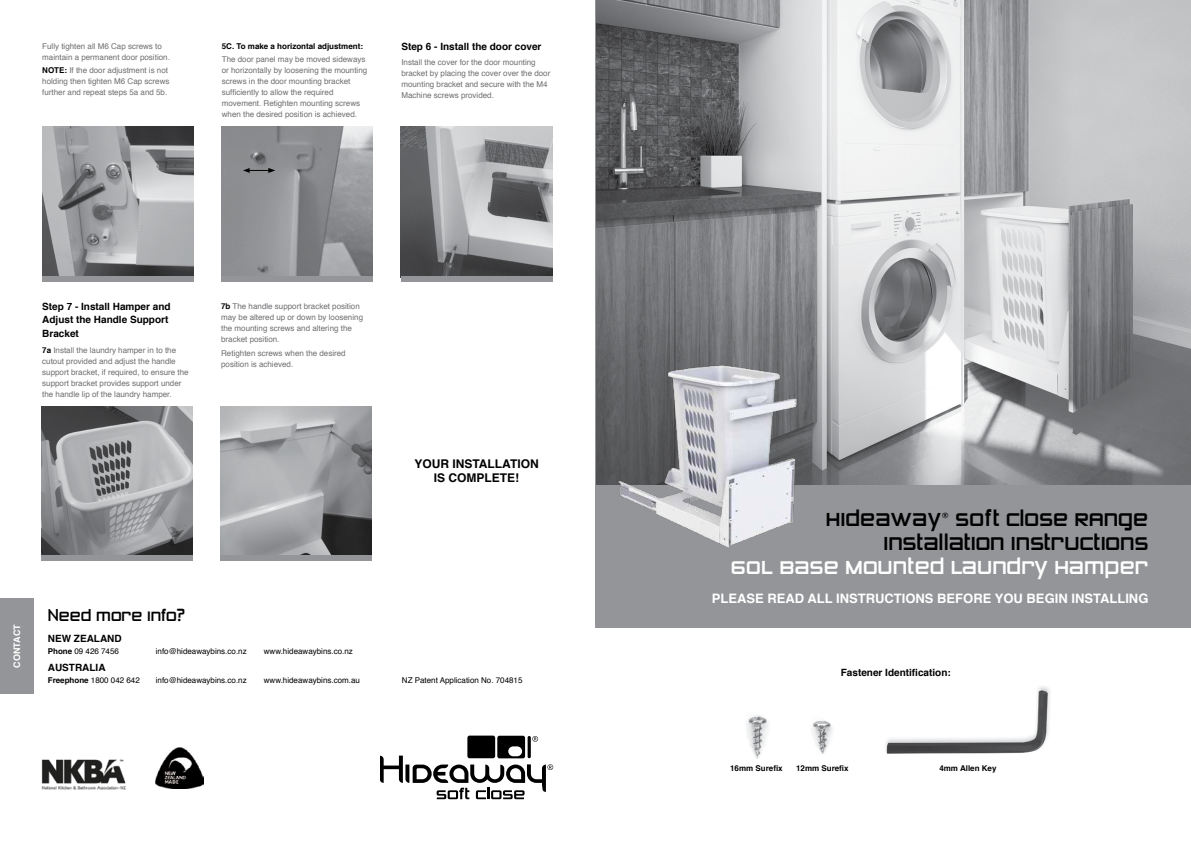
<style>
.page{position:relative;width:1191px;height:842px;background:#fff}
.page>*{position:absolute;margin:0;border:0;box-sizing:border-box;transform-origin:0 0}
.t1{font:22px/24px "Zeroes Two";color:#000;text-align:right}
.t2{font:22px "Zeroes Two";color:#fff}
.t3{font:16px "Zeroes Three";color:#000}
.t4{font:700 13px "Helvetica";color:#fff}
.t5{font:700 12px/14px "Helvetica";color:#000;text-align:center}
.t6{font:700 10px/13px "Helvetica";color:#000}
.t7{font:700 9px "Helvetica";color:#fff}
.t8{font:8px/11px "Helvetica";color:#6d6e71}
.t9{font:8px "Helvetica";color:#000}
.t10{font:700 8px "Helvetica";color:#000}
.s1{font-weight:700;color:#000}
.s2{font-weight:700}
</style>
<div class="page">
<div style="left:595px;top:0;width:596px;height:627px;background:#939598"></div>
<img style="left:886px;top:686px;width:164px;height:68px">
<img style="left:746px;top:715px;width:87px;height:44px">
<img style="left:596px;top:0;width:595px;height:485px">
<img style="left:603px;top:358px;width:209px;height:190px">
<img style="left:221px;top:127px;width:151px;height:149px">
<img style="left:401px;top:127px;width:151px;height:149px">
<img style="left:41px;top:406px;width:151px;height:150px">
<img style="left:221px;top:406px;width:151px;height:150px">
<img style="left:43px;top:127px;width:150px;height:149px">
<div style="left:221px;top:276px;width:151px;height:6px;background:#939598"></div>
<div style="left:401px;top:276px;width:151px;height:6px;background:#939598"></div>
<div style="left:41px;top:556px;width:151px;height:5px;background:#939598"></div>
<div style="left:221px;top:556px;width:151px;height:5px;background:#939598"></div>
<div style="left:42px;top:276px;width:151px;height:6px;background:#939598"></div>
<svg style="left:243px;top:168px;width:32px;height:5px"></svg>
<svg style="left:380px;top:736px;width:173px;height:63px"></svg>
<div style="left:0;top:598px;width:34px;height:96px;background:#939598"></div>
<img style="left:41px;top:759px;width:85px;height:31px">
<img style="left:156px;top:747px;width:47px;height:41px">
<p class="t8" style="left:42px;top:40px;width:129px">Fully tighten all M6 Cap screws to maintain a permanent door position.</p>
<p class="t8" style="left:42px;top:65px;width:129px"><span class="s1">NOTE:</span> If the door adjustment is not holding then tighten M6 Cap screws further and repeat steps 5a and 5b.</p>
<p class="t10" style="left:222px;top:39px;width:143px">5C. To make a horizontal adjustment:</p>
<p class="t8" style="left:222px;top:54px;width:147px">The door panel may be moved sideways or horizontally by loosening the mounting screws in the door mounting bracket sufficiently to allow the required movement. Retighten mounting screws when the desired position is achieved.</p>
<p class="t6" style="left:401px;top:40px;width:142px">Step 6 - Install the door cover</p>
<p class="t8" style="left:401px;top:57px;width:150px">Install the cover for the door mounting bracket by placing the cover over the door mounting bracket and secure with the M4<br>Machine screws provided.</p>
<p class="t6" style="left:42px;top:300px;width:130px">Step 7 - Install Hamper and<br>Adjust the Handle Support</p>
<p class="t6" style="left:42px;top:327px;width:38px">Bracket</p>
<p class="t8" style="left:42px;top:345px;width:148px"><span class="s1">7a</span> Install the laundry hamper in to the cutout provided and adjust the handle support bracket, if required, to ensure the support bracket provides support under the handle lip of the laundry hamper.</p>
<p class="t8" style="left:221px;top:301px;width:143px"><span class="s1">7b</span> The handle support bracket position may be altered up or down by loosening the mounting screws and altering the bracket position.</p>
<p class="t8" style="left:221px;top:348px;width:126px">Retighten screws when the desired position is achieved.</p>
<h3 class="t5" style="left:414px;top:457px;width:126px">YOUR INSTALLATION<br>IS COMPLETE!</h3>
<p class="t7" style="left:10px;top:668px;width:45px;rotate:-90deg">CONTACT</p>
<h2 class="t3" style="left:48px;top:606px;width:139px">Need more info?</h2>
<p class="t6" style="left:48px;top:632px;width:75px">NEW ZEALAND</p>
<p class="t9" style="left:48px;top:645px;width:73px"><span class="s2">Phone</span> 09 426 7456</p>
<p class="t9" style="left:156px;top:645px;width:92px">info@hideawaybins.co.nz</p>
<p class="t9" style="left:264px;top:645px;width:90px">www.hideawaybins.co.nz</p>
<p class="t6" style="left:48px;top:661px;width:59px">AUSTRALIA</p>
<p class="t9" style="left:48px;top:674px;width:94px"><span class="s2">Freephone</span> 1800 042 642</p>
<p class="t9" style="left:156px;top:674px;width:92px">info@hideawaybins.co.nz</p>
<p class="t9" style="left:264px;top:674px;width:98px">www.hideawaybins.com.au</p>
<p class="t9" style="left:402px;top:674px;width:122px">NZ Patent Application No. 704815</p>
<h1 class="t1" style="left:826px;top:508px;width:324px">HIDEAWAY<sup>®</sup> SOFT CLOSE RANGE<br>INSTALLATION INSTRUCTIONS</h1>
<h1 class="t2" style="left:731px;top:557px;width:419px">60L BASE MOUNTED LAUNDRY HAMPER</h1>
<h3 class="t4" style="left:712px;top:588px;width:438px">PLEASE READ ALL INSTRUCTIONS BEFORE YOU BEGIN INSTALLING</h3>
<p class="t6" style="left:840px;top:666px;width:112px">Fastener Identification:</p>
<p class="t10" style="left:730px;top:761px;width:54px">16mm Surefix</p>
<p class="t10" style="left:796px;top:761px;width:54px">12mm Surefix</p>
<p class="t10" style="left:939px;top:761px;width:59px">4mm Allen Key</p>
</div>
